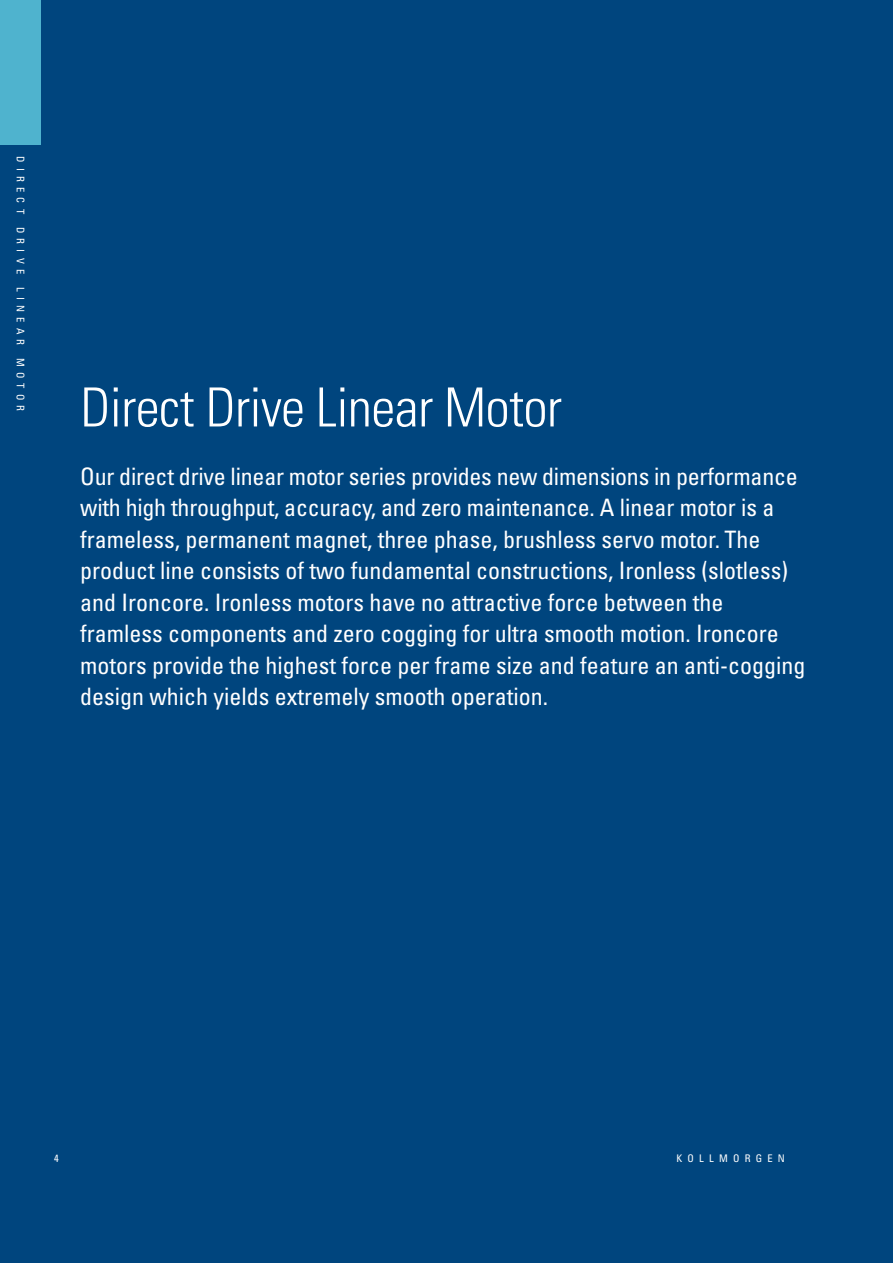
<style>
.page{position:relative;width:893px;height:1263px;background:#00457e}
.page>*{position:absolute;margin:0;border:0;box-sizing:border-box;transform-origin:0 0}
.t1{font:300 condensed 54px "Univers";letter-spacing:-.01em;color:#fff}
.t2{font:condensed 24px/31.5px "Univers";color:#fff}
.t3{font:condensed 10.5px "Univers";letter-spacing:.5em;color:#fff}
</style>
<div class="page">
<div style="left:0;top:0;width:40px;height:145px;background:#4fb3ce"></div>
<p class="t3" style="left:27px;top:156px;width:257px;rotate:90deg">DIRECT DRIVE LINEAR MOTOR</p>
<h1 class="t1" style="left:80px;top:375px;width:483px">Direct Drive Linear Motor</h1>
<p class="t2" style="left:80px;top:460px;width:727px">Our direct drive linear motor series provides new dimensions in performance with high throughput, accuracy, and zero maintenance. A linear motor is a frameless, permanent magnet, three phase, brushless servo motor. The product line consists of two fundamental constructions, Ironless (slotless) and Ironcore. Ironless motors have no attractive force between the framless components and zero cogging for ultra smooth motion. Ironcore motors provide the highest force per frame size and feature an anti-cogging design which yields extremely smooth operation.</p>
<p class="t3" style="left:54px;top:1151px;width:6px">4</p>
<p class="t3" style="left:677px;top:1151px;width:110px">KOLLMORGEN</p>
</div>
